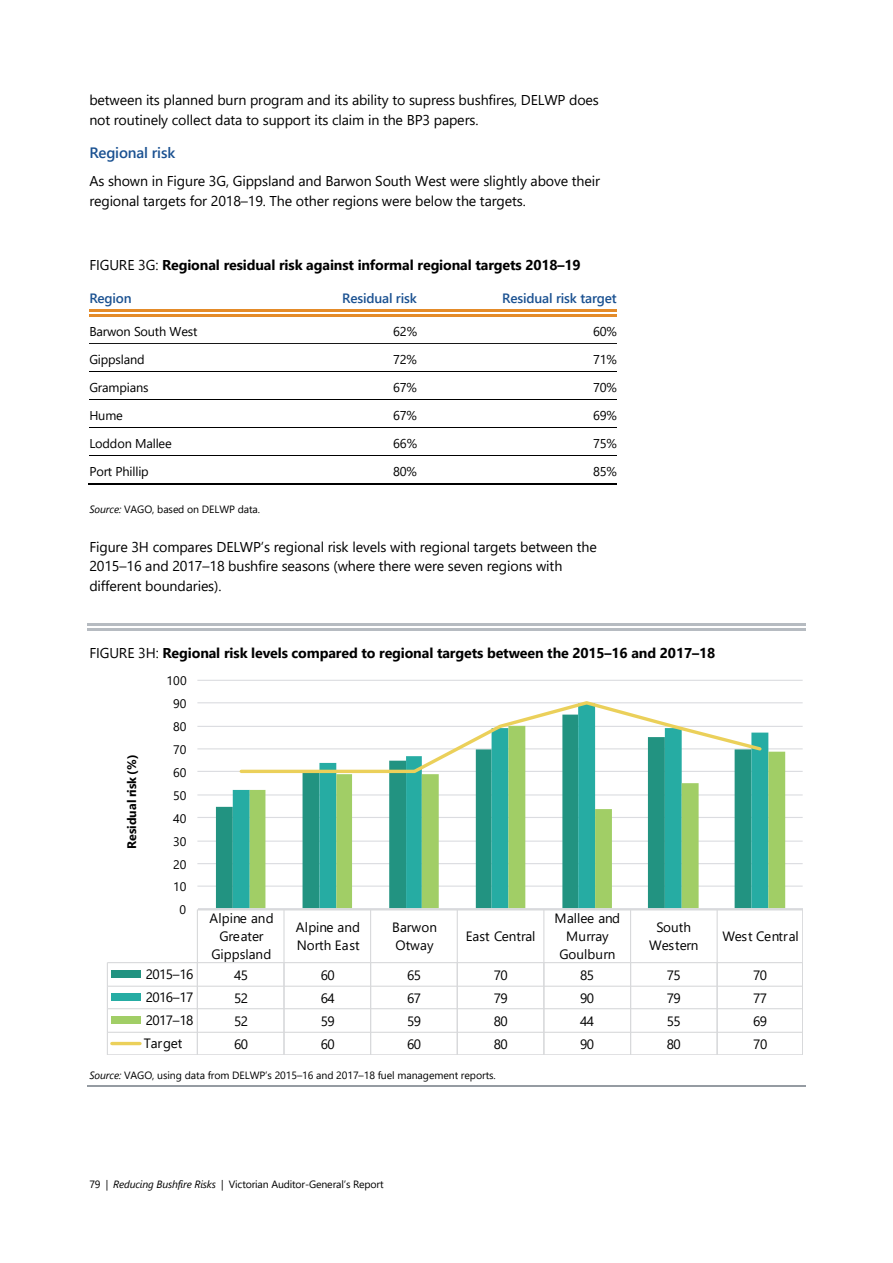
<style>
.page{position:relative;width:893px;height:1263px;background:#fff}
.page>*{position:absolute;margin:0;border:0;box-sizing:border-box;transform-origin:0 0}
.t1{font:600 15px "Segoe UI";letter-spacing:-.01em;color:#1a5191}
.t2{font:14.25px/19.5px "Segoe UI";letter-spacing:-.01em;color:#000}
.t3{font:700 14.25px "Segoe UI";letter-spacing:-.01em;color:#000}
.t4{font:13.5px/18px "Segoe UI";letter-spacing:-.01em;color:#000;text-align:center}
.t5{font:600 13.5px "Segoe UI";letter-spacing:-.01em;color:#1a5191}
.t6{font:12.75px "Segoe UI";letter-spacing:-.01em;color:#000}
.t7{font:12.3px "Segoe UI";letter-spacing:.005em;color:#000}
.t8{font:700 12.3px "Segoe UI";letter-spacing:.01em;color:#000}
.t9{font:10.5px "Segoe UI";letter-spacing:-.01em;color:#000}
.s1{font-weight:400}
.s2{font-style:italic}
</style>
<div class="page">
<hr style="left:89px;top:309px;width:128px;height:3px;background:#e48b29">
<hr style="left:89px;top:314px;width:128px;height:2px;background:#e48b29">
<svg style="left:217px;top:309px;width:7px;height:7px"></svg>
<hr style="left:224px;top:309px;width:193px;height:3px;background:#e48b29">
<hr style="left:224px;top:314px;width:193px;height:2px;background:#e48b29">
<svg style="left:417px;top:309px;width:7px;height:7px"></svg>
<hr style="left:424px;top:309px;width:193px;height:3px;background:#e48b29">
<hr style="left:424px;top:314px;width:193px;height:2px;background:#e48b29">
<hr style="left:89px;top:343px;width:528px;height:1px;background:#171717">
<hr style="left:89px;top:371px;width:528px;height:1px;background:#000">
<hr style="left:89px;top:399px;width:528px;height:1px;background:#000">
<hr style="left:89px;top:427px;width:528px;height:1px;background:#000">
<hr style="left:89px;top:455px;width:528px;height:1px;background:#000">
<hr style="left:88px;top:483px;width:129px;height:2px;background:#000">
<hr style="left:216px;top:483px;width:201px;height:2px;background:#000">
<hr style="left:416px;top:483px;width:201px;height:2px;background:#000">
<hr style="left:87px;top:628px;width:719px;height:2px;background:#b6bbc1">
<hr style="left:87px;top:624px;width:719px;height:2px;background:#b6bbc1">
<hr style="left:87px;top:1085px;width:719px;height:2px;background:#959ba2">
<hr style="left:197px;top:886px;width:606px;height:1px;background:#dbdce0">
<hr style="left:197px;top:863px;width:606px;height:1px;background:#dbdce0">
<hr style="left:197px;top:841px;width:606px;height:1px;background:#dbdce0">
<hr style="left:197px;top:817px;width:606px;height:1px;background:#dbdce0">
<hr style="left:197px;top:794px;width:606px;height:2px;background:#dbdce0">
<hr style="left:197px;top:771px;width:606px;height:1px;background:#dbdce0">
<hr style="left:197px;top:748px;width:606px;height:1px;background:#dbdce0">
<hr style="left:197px;top:726px;width:606px;height:1px;background:#dbdce0">
<hr style="left:197px;top:702px;width:606px;height:1px;background:#dbdce0">
<hr style="left:197px;top:680px;width:606px;height:1px;background:#dbdce0">
<svg style="left:216px;top:748px;width:17px;height:160px;fill:#229381"></svg>
<svg style="left:233px;top:703px;width:535px;height:205px;fill:#26aca3"></svg>
<svg style="left:250px;top:726px;width:535px;height:182px"></svg>
<hr style="left:198px;top:908px;width:605px;height:2px;background:#dbdce0">
<hr style="left:197px;top:909px;width:606px;height:1px;background:#d8d9db">
<hr style="left:197px;top:910px;width:1px;height:53px;background:#d8d9db">
<hr style="left:283px;top:910px;width:2px;height:53px;background:#d8d9db">
<hr style="left:370px;top:910px;width:1px;height:53px;background:#d8d9db">
<hr style="left:457px;top:910px;width:1px;height:53px;background:#d8d9db">
<hr style="left:543px;top:910px;width:1px;height:53px;background:#d8d9db">
<hr style="left:630px;top:910px;width:1px;height:53px;background:#d8d9db">
<hr style="left:716px;top:910px;width:2px;height:53px;background:#d8d9db">
<hr style="left:802px;top:910px;width:1px;height:53px;background:#d8d9db">
<hr style="left:107px;top:962px;width:696px;height:1px;background:#d8d9db">
<svg style="left:107px;top:963px;width:696px;height:92px"></svg>
<hr style="left:112px;top:1042px;width:28px;height:3px;background:#ebd05a">
<svg style="left:238px;top:701px;width:526px;height:74px"></svg>
<p class="t2" style="left:89px;top:90px;width:511px">between its planned burn program and its ability to supress bushfires, DELWP does not routinely collect data to support its claim in the BP3 papers.</p>
<p class="t1" style="left:89px;top:142px;width:87px">Regional risk</p>
<p class="t2" style="left:89px;top:171px;width:512px">As shown in Figure 3G, Gippsland and Barwon South West were slightly above their regional targets for 2018–19. The other regions were below the targets.</p>
<p class="t3" style="left:89px;top:254px;width:493px"><span class="s1">FIGURE 3G:</span> Regional residual risk against informal regional targets 2018–19</p>
<p class="t5" style="left:89px;top:289px;width:44px">Region</p>
<p class="t5" style="left:342px;top:289px;width:76px">Residual risk</p>
<p class="t5" style="left:502px;top:289px;width:116px">Residual risk target</p>
<p class="t6" style="left:89px;top:322px;width:110px">Barwon South West</p>
<p class="t6" style="left:393px;top:322px;width:25px">62%</p>
<p class="t6" style="left:593px;top:322px;width:25px">60%</p>
<p class="t6" style="left:89px;top:350px;width:57px">Gippsland</p>
<p class="t6" style="left:393px;top:350px;width:25px">72%</p>
<p class="t6" style="left:593px;top:350px;width:25px">71%</p>
<p class="t6" style="left:89px;top:378px;width:61px">Grampians</p>
<p class="t6" style="left:393px;top:378px;width:25px">67%</p>
<p class="t6" style="left:593px;top:378px;width:25px">70%</p>
<p class="t6" style="left:89px;top:406px;width:35px">Hume</p>
<p class="t6" style="left:393px;top:406px;width:25px">67%</p>
<p class="t6" style="left:593px;top:406px;width:25px">69%</p>
<p class="t6" style="left:89px;top:434px;width:84px">Loddon Mallee</p>
<p class="t6" style="left:393px;top:434px;width:25px">66%</p>
<p class="t6" style="left:593px;top:434px;width:25px">75%</p>
<p class="t6" style="left:89px;top:462px;width:61px">Port Phillip</p>
<p class="t6" style="left:393px;top:462px;width:25px">80%</p>
<p class="t6" style="left:593px;top:462px;width:25px">85%</p>
<p class="t9" style="left:89px;top:502px;width:172px"><span class="s2">Source:</span> VAGO, based on DELWP data.</p>
<p class="t2" style="left:89px;top:536px;width:509px">Figure 3H compares DELWP’s regional risk levels with regional targets between the<br>2015–16 and 2017–18 bushfire seasons (where there were seven regions with different boundaries).</p>
<p class="t3" style="left:89px;top:643px;width:627px"><span class="s1">FIGURE 3H:</span> Regional risk levels compared to regional targets between the 2015–16 and 2017–18</p>
<p class="t7" style="left:167px;top:672px;width:22px">100</p>
<p class="t7" style="left:173px;top:695px;width:15px">90</p>
<p class="t8" style="left:123px;top:849px;width:96px;rotate:-90deg">Residual risk (%)</p>
<p class="t7" style="left:173px;top:718px;width:15px">80</p>
<p class="t7" style="left:173px;top:741px;width:15px">70</p>
<p class="t7" style="left:173px;top:764px;width:15px">60</p>
<p class="t7" style="left:173px;top:787px;width:15px">50</p>
<p class="t7" style="left:173px;top:810px;width:15px">40</p>
<p class="t7" style="left:173px;top:832px;width:15px">30</p>
<p class="t7" style="left:173px;top:855px;width:15px">20</p>
<p class="t7" style="left:173px;top:878px;width:15px">10</p>
<p class="t7" style="left:179px;top:901px;width:8px">0</p>
<p class="t4" style="left:210px;top:909px;width:66px">Alpine and<br>Greater<br>Gippsland</p>
<p class="t4" style="left:296px;top:918px;width:66px;text-align:left">Alpine and<br>North East</p>
<p class="t4" style="left:392px;top:918px;width:46px;text-align:left">Barwon<br>Otway</p>
<p class="t4" style="left:466px;top:927px;width:71px">East Central</p>
<p class="t4" style="left:554px;top:909px;width:67px">Mallee and<br>Murray<br>Goulburn</p>
<p class="t4" style="left:649px;top:918px;width:51px">South<br>Western</p>
<p class="t4" style="left:722px;top:927px;width:78px">West Central</p>
<p class="t4" style="left:146px;top:965px;width:49px">2015–16</p>
<p class="t4" style="left:234px;top:965px;width:16px">45</p>
<p class="t4" style="left:321px;top:965px;width:16px">60</p>
<p class="t4" style="left:407px;top:965px;width:16px">65</p>
<p class="t4" style="left:494px;top:965px;width:16px">70</p>
<p class="t4" style="left:580px;top:965px;width:16px">85</p>
<p class="t4" style="left:667px;top:965px;width:16px">75</p>
<p class="t4" style="left:753px;top:965px;width:16px">70</p>
<p class="t4" style="left:146px;top:988px;width:49px">2016–17</p>
<p class="t4" style="left:234px;top:988px;width:16px">52</p>
<p class="t4" style="left:321px;top:988px;width:16px">64</p>
<p class="t4" style="left:407px;top:988px;width:16px">67</p>
<p class="t4" style="left:494px;top:988px;width:16px">79</p>
<p class="t4" style="left:580px;top:988px;width:16px">90</p>
<p class="t4" style="left:667px;top:988px;width:16px">79</p>
<p class="t4" style="left:753px;top:988px;width:16px">77</p>
<p class="t4" style="left:146px;top:1011px;width:49px">2017–18</p>
<p class="t4" style="left:234px;top:1011px;width:16px">52</p>
<p class="t4" style="left:321px;top:1011px;width:16px">59</p>
<p class="t4" style="left:407px;top:1011px;width:16px">59</p>
<p class="t4" style="left:494px;top:1011px;width:16px">80</p>
<p class="t4" style="left:580px;top:1011px;width:16px">44</p>
<p class="t4" style="left:667px;top:1011px;width:16px">55</p>
<p class="t4" style="left:753px;top:1011px;width:16px">69</p>
<p class="t4" style="left:144px;top:1034px;width:40px">Target</p>
<p class="t4" style="left:234px;top:1034px;width:16px">60</p>
<p class="t4" style="left:321px;top:1034px;width:16px">60</p>
<p class="t4" style="left:407px;top:1034px;width:16px">60</p>
<p class="t4" style="left:494px;top:1034px;width:16px">80</p>
<p class="t4" style="left:580px;top:1034px;width:16px">90</p>
<p class="t4" style="left:667px;top:1034px;width:16px">80</p>
<p class="t4" style="left:753px;top:1034px;width:16px">70</p>
<p class="t9" style="left:89px;top:1068px;width:408px"><span class="s2">Source:</span> VAGO, using data from DELWP’s 2015–16 and 2017–18 fuel management reports.</p>
<p class="t9" style="left:89px;top:1177px;width:296px">79 | <span class="s2">Reducing Bushfire Risks</span> | Victorian Auditor-General’s Report</p>
</div>
